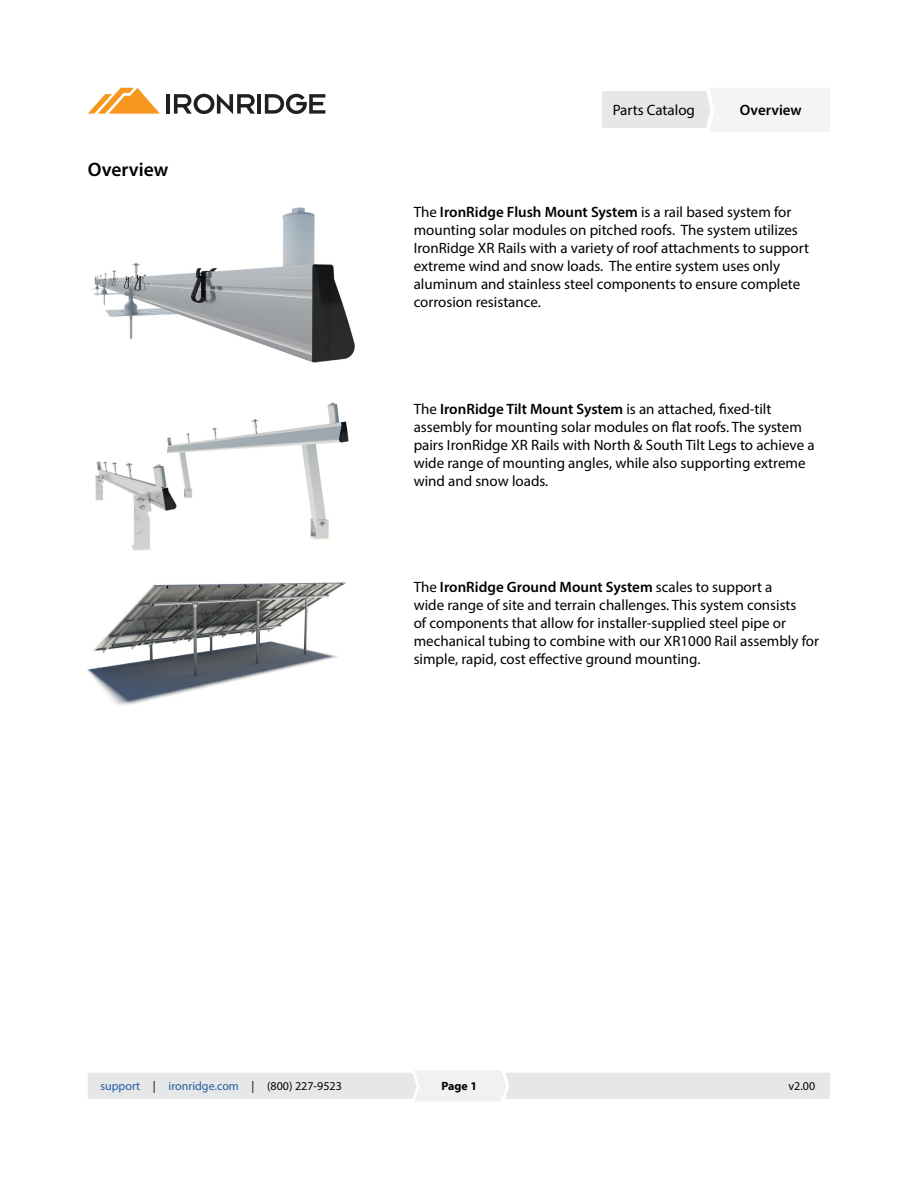
<style>
.page{position:relative;width:918px;height:1188px;background:#fff}
.page>*{position:absolute;margin:0;border:0;box-sizing:border-box;transform-origin:0 0}
.t1{font:600 19.5px "Myriad Pro";color:#000}
.t2{font:15px/18px "Myriad Pro";color:#000}
.t3{font:600 15px "Myriad Pro";color:#000}
.t4{font:12px "Myriad Pro";color:#215e9e}
.t5{font:700 12px "Myriad Pro";color:#000}
.t6{font:12px "Myriad Pro";color:#000}
.s1{font-weight:600}
.s2{color:#000}
</style>
<div class="page">
<svg style="left:602px;top:88px;width:228px;height:43px"></svg>
<hr style="left:257px;top:94px;width:4px;height:20px;background:#221f20">
<svg style="left:265px;top:94px;width:60px;height:20px"></svg>
<hr style="left:166px;top:94px;width:4px;height:20px;background:#221f20">
<svg style="left:174px;top:94px;width:81px;height:20px"></svg>
<svg style="left:88px;top:88px;width:72px;height:26px"></svg>
<img style="left:91px;top:208px;width:264px;height:155px">
<img style="left:95px;top:403px;width:254px;height:148px">
<img style="left:87px;top:582px;width:259px;height:123px">
<svg style="left:88px;top:1070px;width:742px;height:31px"></svg>
<h1 class="t1" style="left:88px;top:157px;width:82px">Overview</h1>
<p class="t2" style="left:613px;top:101px;width:84px">Parts Catalog</p>
<p class="t3" style="left:740px;top:101px;width:63px">Overview</p>
<p class="t2" style="left:414px;top:203px;width:397px">The <span class="s1">IronRidge Flush Mount System</span> is a rail based system for mounting solar modules on pitched roofs. The system utilizes IronRidge XR Rails with a variety of roof attachments to support extreme wind and snow loads. The entire system uses only aluminum and stainless steel components to ensure complete corrosion resistance.</p>
<p class="t2" style="left:414px;top:399px;width:402px">The <span class="s1">IronRidge Tilt Mount System</span> is an attached, fixed-tilt assembly for mounting solar modules on flat roofs. The system pairs IronRidge XR Rails with North &amp; South Tilt Legs to achieve a wide range of mounting angles, while also supporting extreme wind and snow loads.</p>
<p class="t2" style="left:414px;top:577px;width:407px">The <span class="s1">IronRidge Ground Mount System</span> scales to support a<br>wide range of site and terrain challenges. This system consists<br>of components that allow for installer-supplied steel pipe or mechanical tubing to combine with our XR1000 Rail assembly for simple, rapid, cost effective ground mounting.</p>
<p class="t4" style="left:100px;top:1079px;width:243px">support <span class="s2">|</span> ironridge.com <span class="s2">| (800) 227-9523</span></p>
<p class="t5" style="left:441px;top:1078px;width:37px">Page 1</p>
<p class="t6" style="left:789px;top:1079px;width:28px">v2.00</p>
</div>
